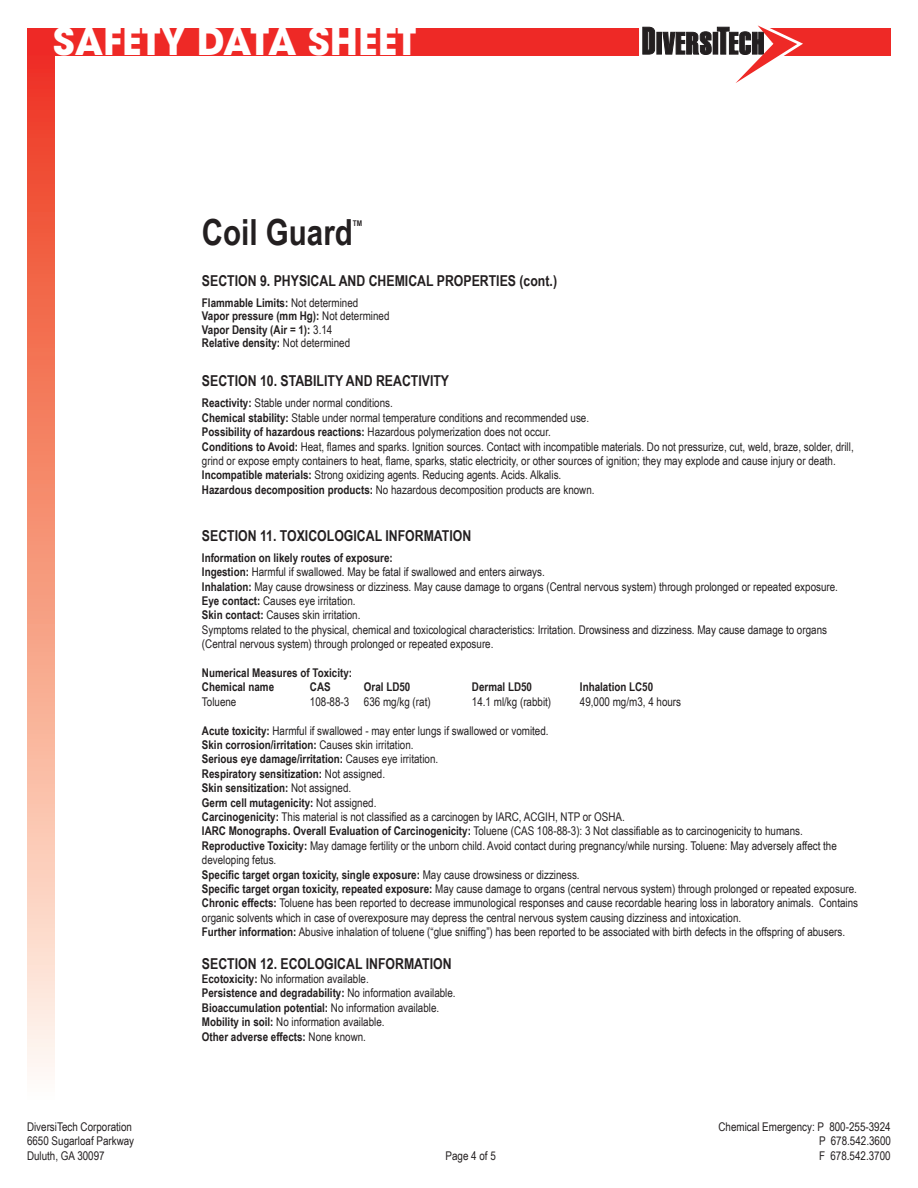
<style>
.page{position:relative;width:918px;height:1188px;background:#fff}
.page>*{position:absolute;margin:0;border:0;box-sizing:border-box;transform-origin:0 0}
.t1{font:700 37.5px "ITC Avant Garde Std";color:#fff}
.t2{font:700 36px "Arial Narrow";color:#231f20}
.t3{font:700 15px "Arial Narrow";color:#231f20}
.t4{font:12px/14.4px "Arial Narrow";color:#231f20}
.t5{font:700 12px/13.5px "Arial Narrow";color:#231f20}
.t6{font:700 7.8px "Arial Narrow";color:#231f20}
.s1{font-weight:400}
.s2{font-weight:700}
</style>
<div class="page">
<div style="left:27px;top:29px;width:864px;height:27px;background:#ee2926"></div>
<div style="left:27px;top:56px;width:27px;height:1048px;background:linear-gradient(to bottom,#ee3819,#fffdee)"></div>
<svg style="left:639px;top:25px;width:164px;height:58px"></svg>
<h1 class="t1" style="left:53px;top:16px;width:365px">SAFETY DATA SHEET</h1>
<h2 class="t2" style="left:202px;top:205px;width:152px">Coil Guard</h2>
<p class="t6" style="left:353px;top:217px;width:11px">TM</p>
<p class="t3" style="left:202px;top:270px;width:357px">SECTION 9. PHYSICAL AND CHEMICAL PROPERTIES (cont.)</p>
<p class="t5" style="left:202px;top:295px;width:189px">Flammable Limits: <span class="s1">Not determined<br></span>Vapor pressure (mm Hg): <span class="s1">Not determined </span>Vapor Density (Air = 1): <span class="s1">3.14<br></span>Relative density: <span class="s1">Not determined</span></p>
<p class="t3" style="left:202px;top:370px;width:249px">SECTION 10. STABILITY AND REACTIVITY</p>
<p class="t4" style="left:202px;top:395px;width:653px"><span class="s2">Reactivity:</span> Stable under normal conditions.<br><span class="s2">Chemical stability:</span> Stable under normal temperature conditions and recommended use.<br><span class="s2">Possibility of hazardous reactions:</span> Hazardous polymerization does not occur.<br><span class="s2">Conditions to Avoid:</span> Heat, flames and sparks. Ignition sources. Contact with incompatible materials. Do not pressurize, cut, weld, braze, solder, drill, grind or expose empty containers to heat, flame, sparks, static electricity, or other sources of ignition; they may explode and cause injury or death.<br><span class="s2">Incompatible materials:</span> Strong oxidizing agents. Reducing agents. Acids. Alkalis.<br><span class="s2">Hazardous decomposition products:</span> No hazardous decomposition products are known.</p>
<p class="t3" style="left:202px;top:524px;width:271px">SECTION 11. TOXICOLOGICAL INFORMATION</p>
<p class="t4" style="left:202px;top:550px;width:638px"><span class="s2">Information on likely routes of exposure:<br>Ingestion:</span> Harmful if swallowed. May be fatal if swallowed and enters airways.<br><span class="s2">Inhalation:</span> May cause drowsiness or dizziness. May cause damage to organs (Central nervous system) through prolonged or repeated exposure.<br><span class="s2">Eye contact:</span> Causes eye irritation.<br><span class="s2">Skin contact:</span> Causes skin irritation.<br>Symptoms related to the physical, chemical and toxicological characteristics: Irritation. Drowsiness and dizziness. May cause damage to organs (Central nervous system) through prolonged or repeated exposure.</p>
<p class="t5" style="left:202px;top:665px;width:152px;line-height:14.4px">Numerical Measures of Toxicity:<br>Chemical name</p>
<p class="t5" style="left:310px;top:680px;width:22px">CAS</p>
<p class="t5" style="left:364px;top:680px;width:48px">Oral LD50</p>
<p class="t5" style="left:472px;top:680px;width:62px">Dermal LD50</p>
<p class="t5" style="left:580px;top:680px;width:75px">Inhalation LC50</p>
<p class="t4" style="left:202px;top:694px;width:36px">Toluene</p>
<p class="t4" style="left:310px;top:694px;width:122px">108-88-3 636 mg/kg (rat)</p>
<p class="t4" style="left:472px;top:694px;width:81px">14.1 ml/kg (rabbit)</p>
<p class="t4" style="left:580px;top:694px;width:103px">49,000 mg/m3, 4 hours</p>
<p class="t4" style="left:202px;top:723px;width:658px"><span class="s2">Acute toxicity:</span> Harmful if swallowed - may enter lungs if swallowed or vomited.<br><span class="s2">Skin corrosion/irritation:</span> Causes skin irritation.<br><span class="s2">Serious eye damage/irritation:</span> Causes eye irritation.<br><span class="s2">Respiratory sensitization:</span> Not assigned.<br><span class="s2">Skin sensitization:</span> Not assigned.<br><span class="s2">Germ cell mutagenicity:</span> Not assigned.<br><span class="s2">Carcinogenicity:</span> This material is not classified as a carcinogen by IARC, ACGIH, NTP or OSHA.<br><span class="s2">IARC Monographs. Overall Evaluation of Carcinogenicity:</span> Toluene (CAS 108-88-3): 3 Not classifiable as to carcinogenicity to humans.<br><span class="s2">Reproductive Toxicity:</span> May damage fertility or the unborn child. Avoid contact during pregnancy/while nursing. Toluene: May adversely affect the developing fetus.<br><span class="s2">Specific target organ toxicity, single exposure:</span> May cause drowsiness or dizziness.<br><span class="s2">Specific target organ toxicity, repeated exposure:</span> May cause damage to organs (central nervous system) through prolonged or repeated exposure.<br><span class="s2">Chronic effects:</span> Toluene has been reported to decrease immunological responses and cause recordable hearing loss in laboratory animals. Contains organic solvents which in case of overexposure may depress the central nervous system causing dizziness and intoxication.<br><span class="s2">Further information:</span> Abusive inhalation of toluene (“glue sniffing”) has been reported to be associated with birth defects in the offspring of abusers.</p>
<p class="t3" style="left:202px;top:952px;width:251px">SECTION 12. ECOLOGICAL INFORMATION</p>
<p class="t4" style="left:202px;top:971px;width:255px"><span class="s2">Ecotoxicity:</span> No information available.<br><span class="s2">Persistence and degradability:</span> No information available.<br><span class="s2">Bioaccumulation potential:</span> No information available.<br><span class="s2">Mobility in soil:</span> No information available.<br><span class="s2">Other adverse effects:</span> None known.</p>
<p class="t4" style="left:27px;top:1119px;width:106px">DiversiTech Corporation</p>
<p class="t4" style="left:719px;top:1119px;width:174px">Chemical Emergency: P 800-255-3924</p>
<p class="t4" style="left:27px;top:1134px;width:109px">6650 Sugarloaf Parkway</p>
<p class="t4" style="left:819px;top:1134px;width:73px">P 678.542.3600</p>
<p class="t4" style="left:27px;top:1148px;width:79px">Duluth, GA 30097</p>
<p class="t4" style="left:446px;top:1148px;width:52px">Page 4 of 5</p>
<p class="t4" style="left:819px;top:1148px;width:73px">F 678.542.3700</p>
</div>
